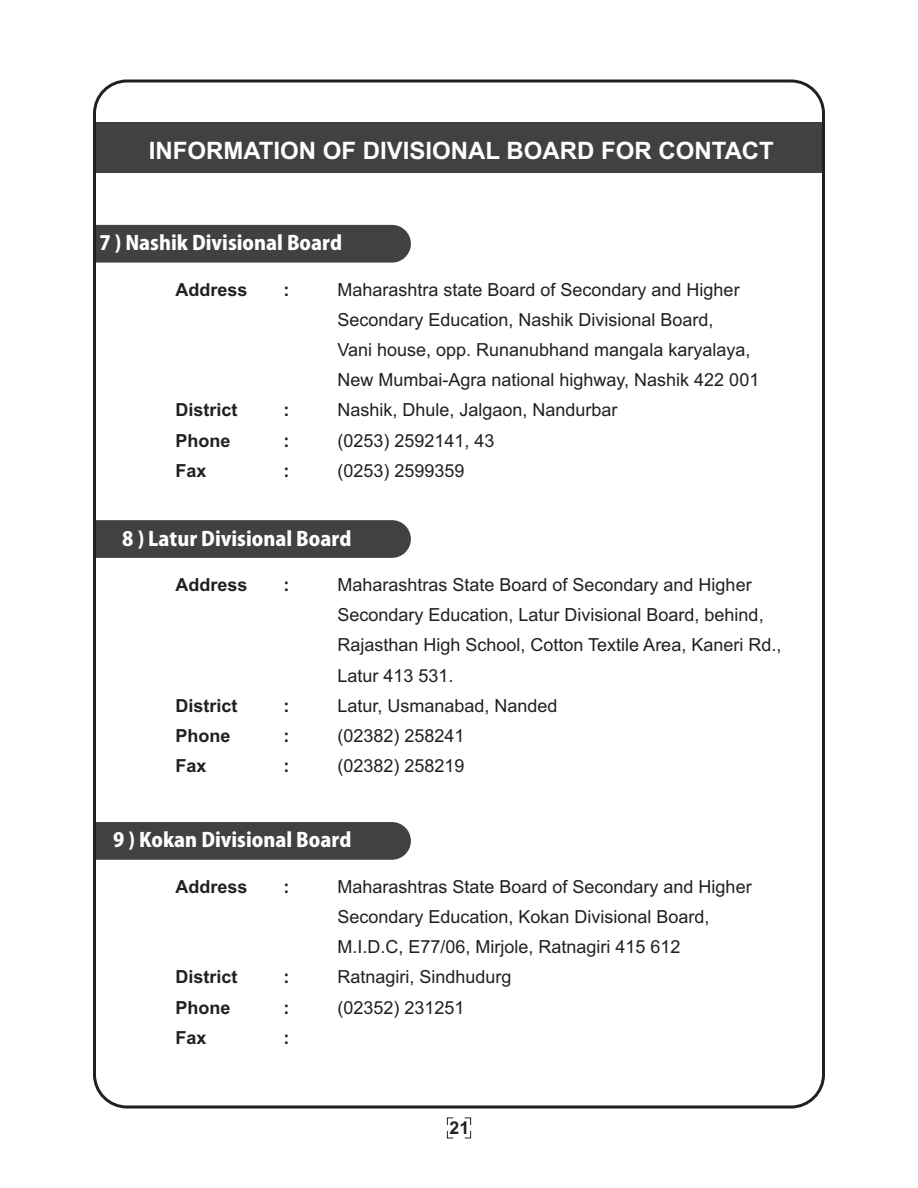
<style>
.page{position:relative;width:918px;height:1188px;background:#fff}
.page>*{position:absolute;margin:0;border:0;box-sizing:border-box;transform-origin:0 0}
.t1{font:700 24px "Arial";color:#fff}
.t2{font:800 19.5px "Koz Go Pro";color:#fff}
.t3{font:18px/30.2px "Arial";color:#231f20}
.t4{font:700 18px "Arial";color:#231f20}
.t5{font:700 17.7px "Arial";color:#231f20}
</style>
<div class="page">
<div style="left:94px;top:122px;width:730px;height:51px;background:#414142"></div>
<div style="left:97px;top:225px;width:314px;height:38px;background:#414142"></div>
<div style="left:97px;top:520px;width:314px;height:38px;background:#414142"></div>
<div style="left:97px;top:822px;width:314px;height:38px;background:#414142"></div>
<svg style="left:447px;top:1117px;width:7px;height:22px"></svg>
<svg style="left:464px;top:1117px;width:7px;height:22px"></svg>
<h1 class="t1" style="left:149px;top:142px;width:627px">INFORMATION OF DIVISIONAL BOARD FOR CONTACT</h1>
<p class="t2" style="left:99px;top:233px;width:244px">7 ) Nashik Divisional Board</p>
<p class="t4" style="left:175px;top:283px;width:74px">Address</p>
<p class="t4" style="left:283px;top:283px;width:7px">:</p>
<p class="t3" style="left:337px;top:276px;width:423px">Maharashtra state Board of Secondary and Higher Secondary Education, Nashik Divisional Board,<br>Vani house, opp. Runanubhand mangala karyalaya, New Mumbai-Agra national highway, Nashik 422 001</p>
<p class="t4" style="left:175px;top:403px;width:64px">District</p>
<p class="t4" style="left:283px;top:403px;width:7px">:</p>
<p class="t3" style="left:337px;top:397px;width:282px">Nashik, Dhule, Jalgaon, Nandurbar</p>
<p class="t4" style="left:175px;top:433px;width:57px">Phone</p>
<p class="t4" style="left:283px;top:433px;width:7px">:</p>
<p class="t3" style="left:337px;top:427px;width:159px">(0253) 2592141, 43</p>
<p class="t4" style="left:175px;top:464px;width:33px">Fax</p>
<p class="t4" style="left:283px;top:464px;width:7px">:</p>
<p class="t3" style="left:337px;top:457px;width:129px">(0253) 2599359</p>
<p class="t2" style="left:122px;top:528px;width:231px">8 ) Latur Divisional Board</p>
<p class="t4" style="left:175px;top:578px;width:74px">Address</p>
<p class="t4" style="left:283px;top:578px;width:7px">:</p>
<p class="t3" style="left:337px;top:571px;width:445px">Maharashtras State Board of Secondary and Higher Secondary Education, Latur Divisional Board, behind, Rajasthan High School, Cotton Textile Area, Kaneri Rd., Latur 413 531.</p>
<p class="t4" style="left:175px;top:699px;width:64px">District</p>
<p class="t4" style="left:283px;top:699px;width:7px">:</p>
<p class="t3" style="left:337px;top:692px;width:222px">Latur, Usmanabad, Nanded</p>
<p class="t4" style="left:175px;top:729px;width:57px">Phone</p>
<p class="t4" style="left:283px;top:729px;width:7px">:</p>
<p class="t3" style="left:337px;top:722px;width:129px">(02382) 258241</p>
<p class="t4" style="left:175px;top:759px;width:33px">Fax</p>
<p class="t4" style="left:283px;top:759px;width:7px">:</p>
<p class="t3" style="left:337px;top:752px;width:129px">(02382) 258219</p>
<p class="t2" style="left:113px;top:830px;width:240px">9 ) Kokan Divisional Board</p>
<p class="t4" style="left:175px;top:880px;width:74px">Address</p>
<p class="t4" style="left:283px;top:880px;width:7px">:</p>
<p class="t3" style="left:337px;top:873px;width:416px">Maharashtras State Board of Secondary and Higher<br>Secondary Education, Kokan Divisional Board,<br>M.I.D.C, E77/06, Mirjole, Ratnagiri 415 612</p>
<p class="t4" style="left:175px;top:970px;width:64px">District</p>
<p class="t4" style="left:283px;top:970px;width:7px">:</p>
<p class="t3" style="left:337px;top:964px;width:176px">Ratnagiri, Sindhudurg</p>
<p class="t4" style="left:175px;top:1000px;width:57px">Phone</p>
<p class="t4" style="left:283px;top:1000px;width:7px">:</p>
<p class="t3" style="left:337px;top:994px;width:129px">(02352) 231251</p>
<p class="t4" style="left:175px;top:1031px;width:33px">Fax</p>
<p class="t4" style="left:283px;top:1031px;width:7px">:</p>
<p class="t5" style="left:450px;top:1121px;width:21px">21</p>
</div>
